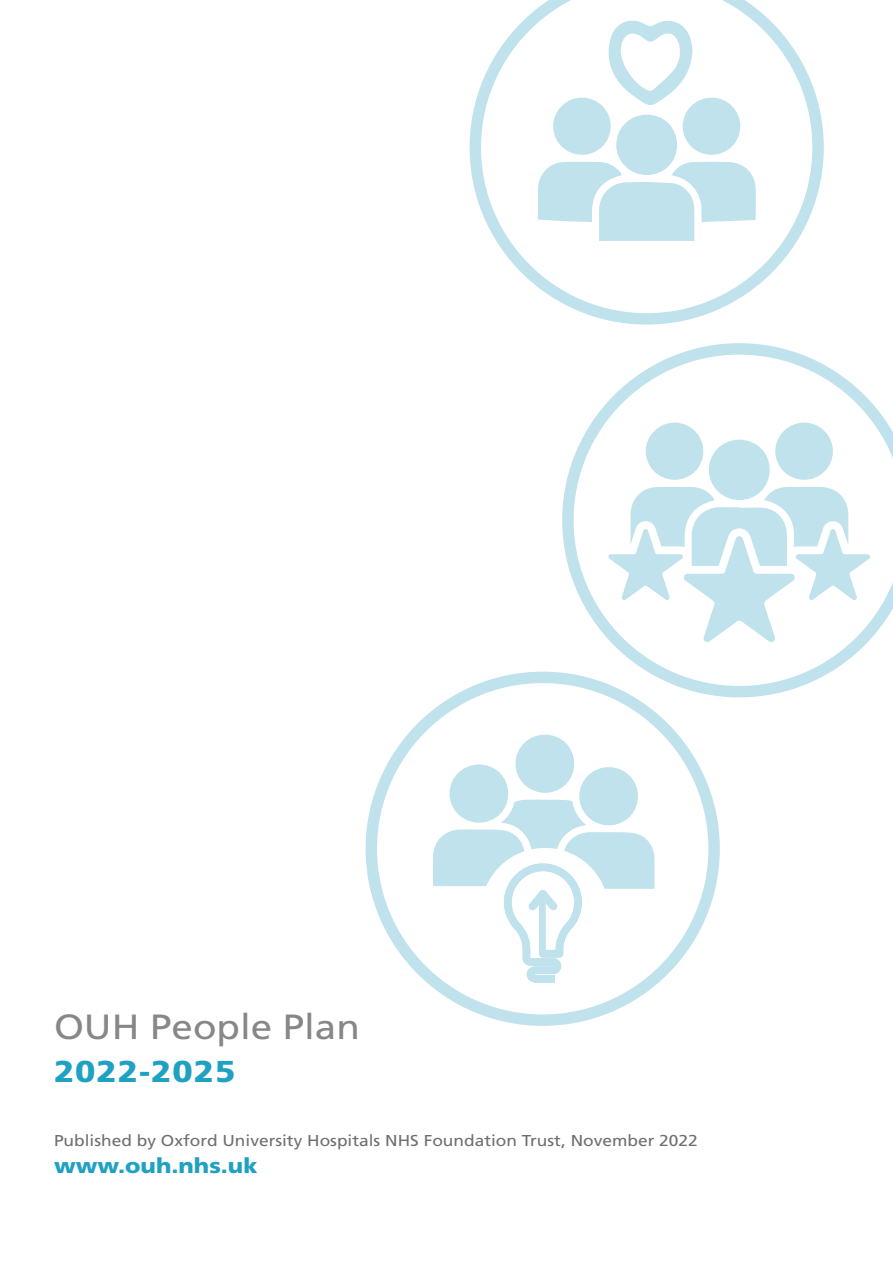
<style>
.page{position:relative;width:893px;height:1263px;background:#fff}
.page>*{position:absolute;margin:0;border:0;box-sizing:border-box;transform-origin:0 0}
.t1{font:34.95px "Frutiger";color:#878787;scale:1.1 1}
.t2{font:900 30.15px "Frutiger";letter-spacing:.03em;color:#1fa1c2;scale:1.1 1}
.t3{font:900 21px "Frutiger";color:#1fa1c2;scale:1.1 1}
.t4{font:15.75px "Frutiger";color:#706f6f;scale:1.1 1}
</style>
<div class="page">
<svg style="left:562px;top:343px;width:331px;height:354px"></svg>
<svg style="left:366px;top:672px;width:354px;height:354px"></svg>
<svg style="left:433px;top:735px;width:221px;height:248px"></svg>
<div style="left:534px;top:975px;width:20px;height:7px;background:#c0e2ec"></div>
<svg style="left:470px;top:0;width:354px;height:325px"></svg>
<svg style="left:607px;top:14px;width:87px;height:96px"></svg>
<h1 class="t1" style="left:54px;top:1007px;width:280px">OUH People Plan</h1>
<h2 class="t2" style="left:54px;top:1054px;width:166px">2022-2025</h2>
<p class="t4" style="left:54px;top:1131px;width:587px">Published by Oxford University Hospitals NHS Foundation Trust, November 2022</p>
<h3 class="t3" style="left:54px;top:1153px;width:186px">www.ouh.nhs.uk</h3>
</div>
